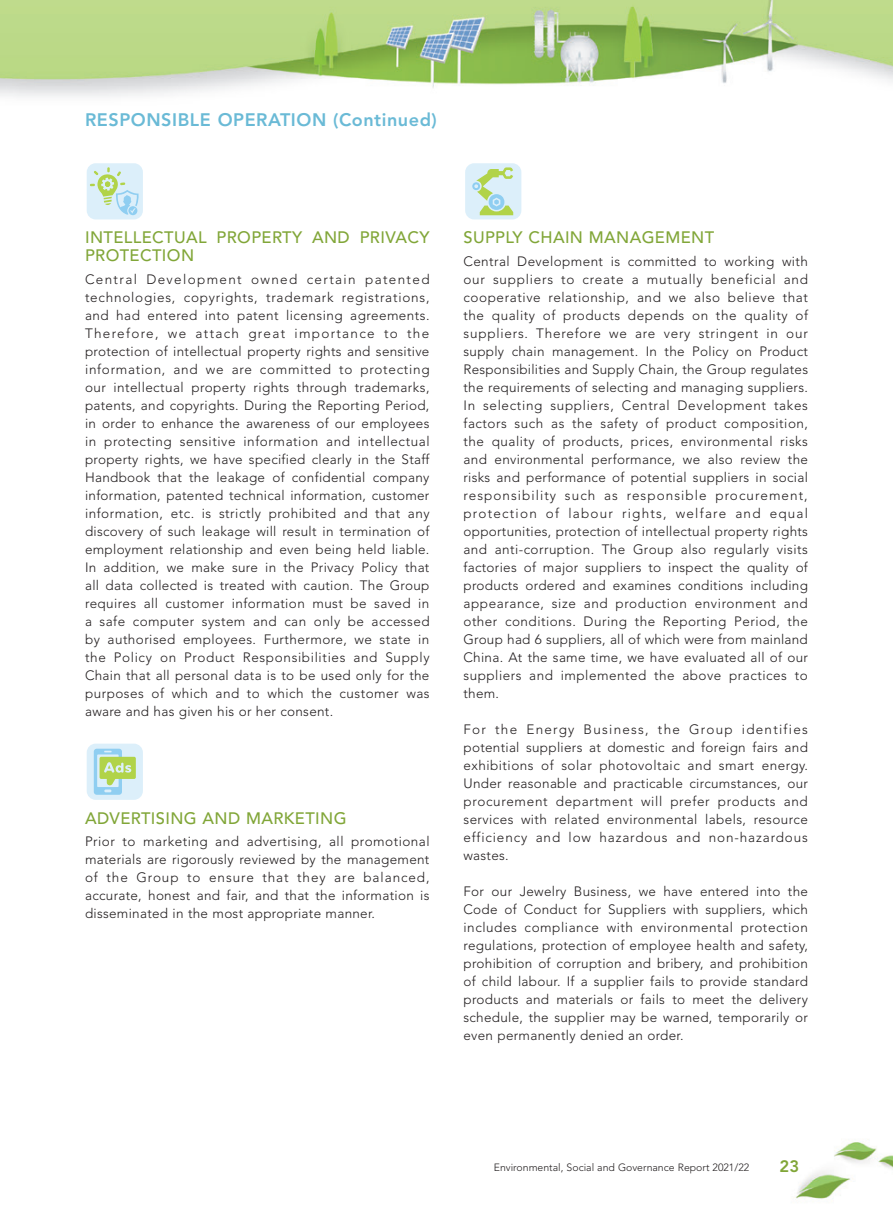
<style>
.page{position:relative;width:893px;height:1212px;background:#fff}
.page>*{position:absolute;margin:0;border:0;box-sizing:border-box;transform-origin:0 0}
.t1{font:800 18px "Avenir LT Std";letter-spacing:.03em;color:#6abad6}
.Heading_1{font:500 16.5px/18px "Avenir LT Std";letter-spacing:.025em;color:#81a638}
.t2{font:800 16.5px "Avenir LT Std";color:#81a638}
.Body_Text{font:300 13.5px/18px "Avenir LT Std";letter-spacing:.02em;color:#231f20;text-align:justify}
.t3{font:300 10.5px "Avenir LT Std";color:#231f20}
</style>
<div class="page">
<img style="left:0;top:0;width:893px;height:1199px">
<div style="left:87px;top:163px;width:56px;height:56px;background:#dceffa;border-radius:9px"></div>
<svg style="left:90px;top:167px;width:49px;height:48px"></svg>
<div style="left:87px;top:744px;width:56px;height:56px;background:#dceffa;border-radius:9px"></div>
<svg style="left:94px;top:749px;width:42px;height:46px"></svg>
<div style="left:465px;top:163px;width:56px;height:56px;background:#dceffa;border-radius:9px"></div>
<svg style="left:472px;top:167px;width:41px;height:48px"></svg>
<h1 class="t1" style="left:85px;top:109px;width:353px">RESPONSIBLE OPERATION (Continued)</h1>
<p class="Heading_1" style="left:85px;top:229px;width:346px">INTELLECTUAL PROPERTY AND PRIVACY<br>PROTECTION</p>
<p class="Body_Text" style="left:85px;top:270px;width:346px">Central Development owned certain patented technologies, copyrights, trademark registrations, and had entered into patent licensing agreements.<br>Therefore, we attach great importance to the protection of intellectual property rights and sensitive information, and we are committed to protecting our intellectual property rights through trademarks, patents, and copyrights. During the Reporting Period, in order to enhance the awareness of our employees in protecting sensitive information and intellectual property rights, we have specified clearly in the Staff Handbook that the leakage of confidential company information, patented technical information, customer information, etc. is strictly prohibited and that any discovery of such leakage will result in termination of employment relationship and even being held liable.<br>In addition, we make sure in the Privacy Policy that all data collected is treated with caution. The Group requires all customer information must be saved in a safe computer system and can only be accessed by authorised employees. Furthermore, we state in the Policy on Product Responsibilities and Supply Chain that all personal data is to be used only for the purposes of which and to which the customer was aware and has given his or her consent.</p>
<p class="Heading_1" style="left:85px;top:809px;width:263px">ADVERTISING AND MARKETING</p>
<p class="Body_Text" style="left:85px;top:832px;width:346px">Prior to marketing and advertising, all promotional materials are rigorously reviewed by the management of the Group to ensure that they are balanced, accurate, honest and fair, and that the information is disseminated in the most appropriate manner.</p>
<p class="Heading_1" style="left:463px;top:229px;width:252px">SUPPLY CHAIN MANAGEMENT</p>
<p class="Body_Text" style="left:463px;top:252px;width:346px">Central Development is committed to working with our suppliers to create a mutually beneficial and cooperative relationship, and we also believe that the quality of products depends on the quality of suppliers. Therefore we are very stringent in our supply chain management. In the Policy on Product Responsibilities and Supply Chain, the Group regulates the requirements of selecting and managing suppliers.<br>In selecting suppliers, Central Development takes factors such as the safety of product composition, the quality of products, prices, environmental risks and environmental performance, we also review the risks and performance of potential suppliers in social responsibility such as responsible procurement, protection of labour rights, welfare and equal opportunities, protection of intellectual property rights and anti-corruption. The Group also regularly visits factories of major suppliers to inspect the quality of products ordered and examines conditions including appearance, size and production environment and other conditions. During the Reporting Period, the Group had 6 suppliers, all of which were from mainland China. At the same time, we have evaluated all of our suppliers and implemented the above practices to them.</p>
<p class="Body_Text" style="left:463px;top:720px;width:346px">For the Energy Business, the Group identifies potential suppliers at domestic and foreign fairs and exhibitions of solar photovoltaic and smart energy.<br>Under reasonable and practicable circumstances, our procurement department will prefer products and services with related environmental labels, resource efficiency and low hazardous and non-hazardous wastes.</p>
<p class="Body_Text" style="left:463px;top:882px;width:346px">For our Jewelry Business, we have entered into the Code of Conduct for Suppliers with suppliers, which includes compliance with environmental protection regulations, protection of employee health and safety, prohibition of corruption and bribery, and prohibition of child labour. If a supplier fails to provide standard products and materials or fails to meet the delivery schedule, the supplier may be warned, temporarily or even permanently denied an order.</p>
<p class="t3" style="left:494px;top:1161px;width:257px">Environmental, Social and Governance Report 2021/22</p>
<p class="t2" style="left:779px;top:1156px;width:21px">23</p>
</div>
